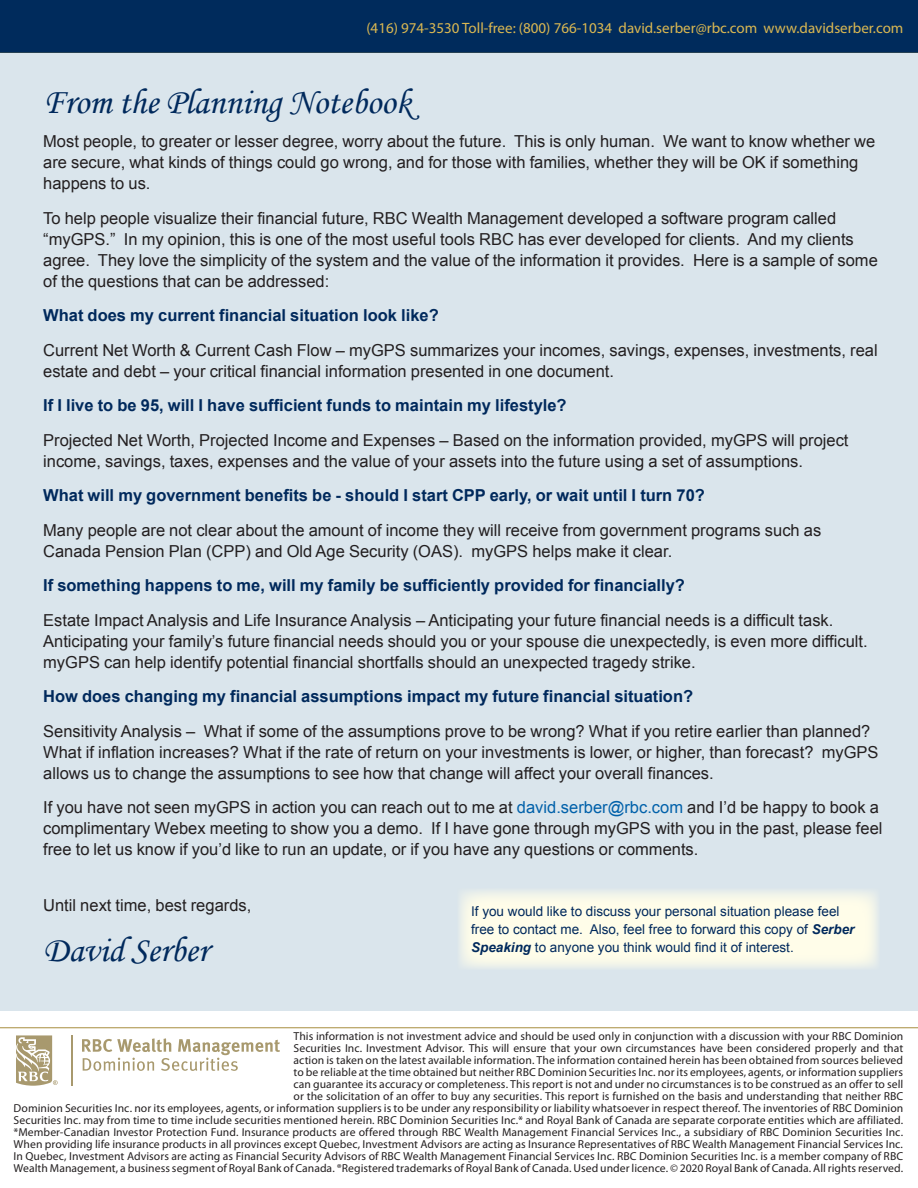
<style>
.page{position:relative;width:918px;height:1188px;background:#fff}
.page>*{position:absolute;margin:0;border:0;box-sizing:border-box;transform-origin:0 0}
.Serber_Body_Copy{font:36px "Monotype Corsiva";color:#00295c}
.Serber_Body_Copy-2{font:16.5px/21px "Arial";color:#231f20}
.Serber_Body_Copy-3{font:700 16.5px "Arial";color:#00295c}
.t1{font:15px "Myriad Pro";color:#dbb852}
.t2{font:13.5px/18px "Arial";color:#00295c}
.t3{font:11.55px/12px "Myriad Pro";letter-spacing:.015em;color:#231f20;text-align:right}
.s1{color:#0161aa}
.s2{font-weight:700;font-style:italic}
</style>
<div class="page">
<div style="left:0;top:0;width:918px;height:53px;background:#002b5c"></div>
<hr style="left:0;top:53px;width:918px;height:1px;background:#a78d3e">
<hr style="left:71px;top:1035px;width:1px;height:51px;background:#a8996e">
<svg style="left:82px;top:1038px;width:198px;height:33px"></svg>
<svg style="left:17px;top:1035px;width:41px;height:51px"></svg>
<div style="left:0;top:54px;width:918px;height:957px;background:#dae5ec"></div>
<hr style="left:0;top:1027px;width:918px;height:1px;background:#a78d3e">
<svg style="left:460px;top:891px;width:418px;height:77px;background:#fafae9"></svg>
<p class="t1" style="left:366px;top:19px;width:539px">(416) 974-3530 Toll-free: (800) 766-1034 david.serber@rbc.com www.davidserber.com</p>
<p class="Serber_Body_Copy" style="left:43px;top:80px;width:370px">From the Planning Notebook</p>
<p class="Serber_Body_Copy-2" style="left:43px;top:131px;width:834px">Most people, to greater or lesser degree, worry about the future. This is only human. We want to know whether we are secure, what kinds of things could go wrong, and for those with families, whether they will be OK if something happens to us.</p>
<p class="Serber_Body_Copy-2" style="left:43px;top:208px;width:836px">To help people visualize their financial future, RBC Wealth Management developed a software program called “myGPS.” In my opinion, this is one of the most useful tools RBC has ever developed for clients. And my clients agree. They love the simplicity of the system and the value of the information it provides. Here is a sample of some of the questions that can be addressed:</p>
<p class="Serber_Body_Copy-3" style="left:43px;top:305px;width:397px">What does my current financial situation look like?</p>
<p class="Serber_Body_Copy-2" style="left:43px;top:340px;width:836px">Current Net Worth &amp; Current Cash Flow – myGPS summarizes your incomes, savings, expenses, investments, real estate and debt – your critical financial information presented in one document.</p>
<p class="Serber_Body_Copy-3" style="left:43px;top:395px;width:525px">If I live to be 95, will I have sufficient funds to maintain my lifestyle?</p>
<p class="Serber_Body_Copy-2" style="left:43px;top:430px;width:807px">Projected Net Worth, Projected Income and Expenses – Based on the information provided, myGPS will project income, savings, taxes, expenses and the value of your assets into the future using a set of assumptions.</p>
<p class="Serber_Body_Copy-3" style="left:43px;top:485px;width:663px">What will my government benefits be - should I start CPP early, or wait until I turn 70?</p>
<p class="Serber_Body_Copy-2" style="left:43px;top:520px;width:780px">Many people are not clear about the amount of income they will receive from government programs such as<br>Canada Pension Plan (CPP) and Old Age Security (OAS). myGPS helps make it clear.</p>
<p class="Serber_Body_Copy-3" style="left:43px;top:575px;width:643px">If something happens to me, will my family be sufficiently provided for financially?</p>
<p class="Serber_Body_Copy-2" style="left:43px;top:610px;width:826px">Estate Impact Analysis and Life Insurance Analysis – Anticipating your future financial needs is a difficult task.<br>Anticipating your family’s future financial needs should you or your spouse die unexpectedly, is even more difficult. myGPS can help identify potential financial shortfalls should an unexpected tragedy strike.</p>
<p class="Serber_Body_Copy-3" style="left:43px;top:686px;width:652px">How does changing my financial assumptions impact my future financial situation?</p>
<p class="Serber_Body_Copy-2" style="left:43px;top:721px;width:837px">Sensitivity Analysis – What if some of the assumptions prove to be wrong? What if you retire earlier than planned?<br>What if inflation increases? What if the rate of return on your investments is lower, or higher, than forecast? myGPS allows us to change the assumptions to see how that change will affect your overall finances.</p>
<p class="Serber_Body_Copy-2" style="left:43px;top:797px;width:841px">If you have not seen myGPS in action you can reach out to me at <span class="s1">david.serber@rbc.com</span> and I’d be happy to book a complimentary Webex meeting to show you a demo. If I have gone through myGPS with you in the past, please feel free to let us know if you’d like to run an update, or if you have any questions or comments.</p>
<p class="Serber_Body_Copy-2" style="left:43px;top:895px;width:210px">Until next time, best regards,</p>
<p class="Serber_Body_Copy" style="left:43px;top:928px;width:167px">David Serber</p>
<p class="t2" style="left:471px;top:903px;width:385px">If you would like to discuss your personal situation please feel free to contact me. Also, feel free to forward this copy of <span class="s2">Serber<br>Speaking</span> to anyone you think would find it of interest.</p>
<p class="t3" style="left:14px;top:1030px;width:891px">This information is not investment advice and should be used only in conjunction with a discussion with your RBC Dominion<br>Securities Inc. Investment Advisor. This will ensure that your own circumstances have been considered properly and that<br>action is taken on the latest available information. The information contained herein has been obtained from sources believed<br>to be reliable at the time obtained but neither RBC Dominion Securities Inc. nor its employees, agents, or information suppliers<br>can guarantee its accuracy or completeness. This report is not and under no circumstances is to be construed as an offer to sell<br>or the solicitation of an offer to buy any securities. This report is furnished on the basis and understanding that neither RBC<br>Dominion Securities Inc. nor its employees, agents, or information suppliers is to be under any responsibility or liability whatsoever in respect thereof. The inventories of RBC Dominion Securities Inc. may from time to time include securities mentioned herein. RBC Dominion Securities Inc.* and Royal Bank of Canada are separate corporate entities which are affiliated. *Member-Canadian Investor Protection Fund. Insurance products are offered through RBC Wealth Management Financial Services Inc., a subsidiary of RBC Dominion Securities Inc.<br>When providing life insurance products in all provinces except Quebec, Investment Advisors are acting as Insurance Representatives of RBC Wealth Management Financial Services Inc.<br>In Quebec, Investment Advisors are acting as Financial Security Advisors of RBC Wealth Management Financial Services Inc. RBC Dominion Securities Inc. is a member company of RBC Wealth Management, a business segment of Royal Bank of Canada. ®Registered trademarks of Royal Bank of Canada. Used under licence. © 2020 Royal Bank of Canada. All rights reserved.</p>
</div>
